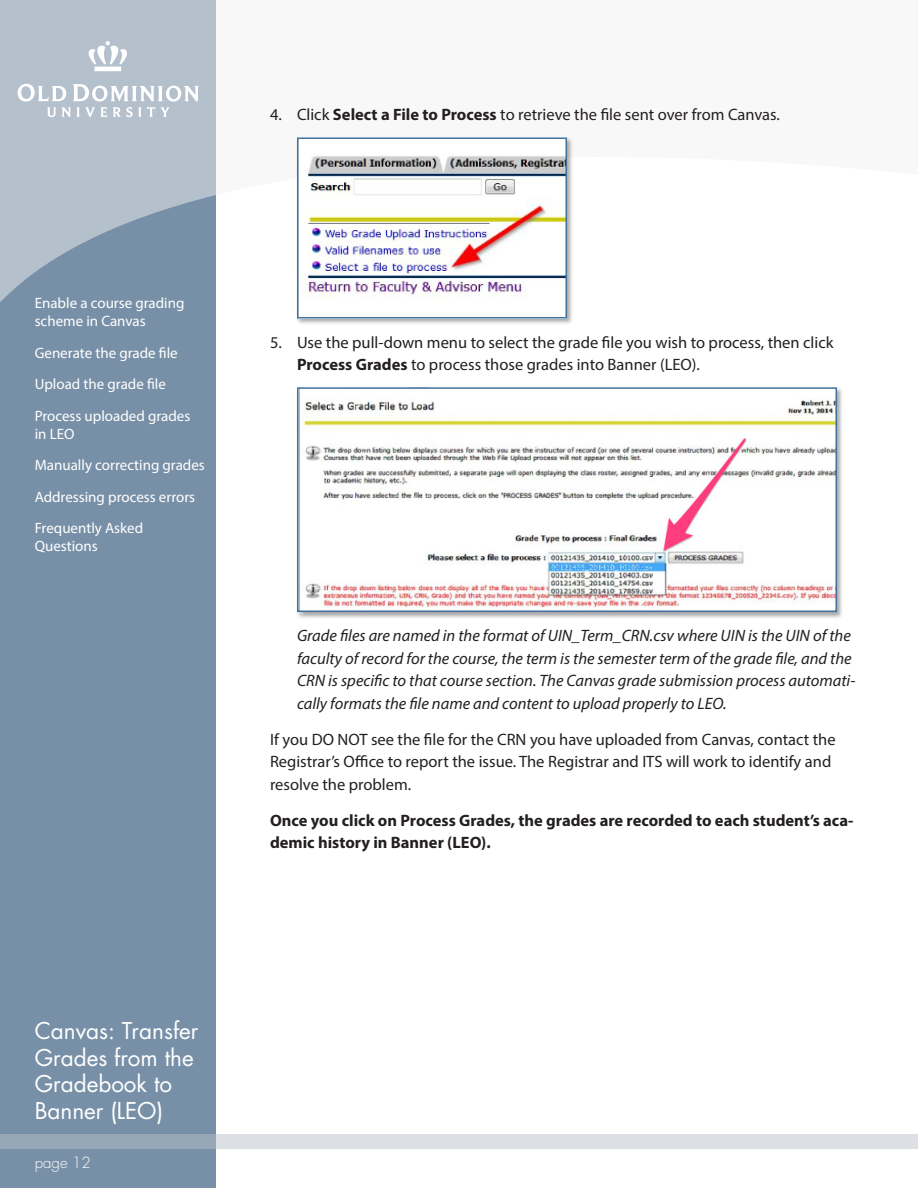
<style>
.page{position:relative;width:918px;height:1188px;background:#fff}
.page>*{position:absolute;margin:0;border:0;box-sizing:border-box;transform-origin:0 0}
.t1{font:22.5px/26.7px "Futura Std";color:#fff}
.body_copy{font:16.5px/22.5px "Myriad Pro";color:#231f20}
.body_copy-2{font:italic 16.5px/22.5px "Myriad Pro";color:#231f20}
.body_copy-3{font:700 16.5px/22.5px "Myriad Pro";color:#231f20}
.t2{font:15px/31.5px "Myriad Pro";color:#fff}
.t3{font:300 15px "Futura Std";color:#fff}
.s1{font-weight:700}
</style>
<div class="page">
<div style="left:0;top:0;width:216px;height:1188px;background:#7890a7"></div>
<svg style="left:0;top:0;width:216px;height:302px;fill:#b5c0cd"></svg>
<svg style="left:0;top:1134px;width:918px;height:14px;background:#ccd1d8"></svg>
<svg style="left:87px;top:41px;width:42px;height:30px"></svg>
<svg style="left:18px;top:84px;width:181px;height:33px;background:#c8d0d9"></svg>
<div style="left:296px;top:136px;width:277px;height:190px;background:#231f20;opacity:.4"></div>
<img style="left:300px;top:140px;width:264px;height:175px">
<div style="left:297px;top:137px;width:270px;height:181px;border:2px solid #41729e"></div>
<div style="left:296px;top:386px;width:547px;height:233px;background:#231f20;opacity:.4"></div>
<img style="left:300px;top:390px;width:534px;height:219px">
<div style="left:297px;top:387px;width:540px;height:225px;border:2px solid #41729e"></div>
<p class="body_copy" style="left:270px;top:103px;width:512px">4. Click <span class="s1">Select a File to Process</span> to retrieve the file sent over from Canvas.</p>
<p class="t2" style="left:35px;top:294px;width:151px;line-height:18px">Enable a course grading scheme in Canvas</p>
<p class="t2" style="left:35px;top:337px;width:157px">Generate the grade file<br>Upload the grade file<br>Process uploaded grades</p>
<p class="t2" style="left:35px;top:418px;width:172px">in LEO<br>Manually correcting grades<br>Addressing process errors<br>Frequently Asked</p>
<p class="t2" style="left:35px;top:530px;width:65px">Questions</p>
<p class="body_copy" style="left:297px;top:331px;width:538px;text-indent:-27px">5. Use the pull-down menu to select the grade file you wish to process, then click<br><span class="s1">Process Grades</span> to process those grades into Banner (LEO).</p>
<p class="body_copy-2" style="left:297px;top:624px;width:560px">Grade files are named in the format of UIN_Term_CRN.csv where UIN is the UIN of the faculty of record for the course, the term is the semester term of the grade file, and the CRN is specific to that course section. The Canvas grade submission process automati&shy;cally formats the file name and content to upload properly to LEO.</p>
<p class="body_copy" style="left:270px;top:728px;width:567px">If you DO NOT see the file for the CRN you have uploaded from Canvas, contact the<br>Registrar’s Office to report the issue. The Registrar and ITS will work to identify and resolve the problem.</p>
<p class="body_copy-3" style="left:270px;top:808px;width:585px">Once you click on Process Grades, the grades are recorded to each student’s aca&shy;demic history in Banner (LEO).</p>
<h1 class="t1" style="left:35px;top:1017px;width:165px">Canvas: Transfer<br>Grades from the<br>Gradebook to<br>Banner (LEO)</h1>
<p class="t3" style="left:35px;top:1153px;width:58px">page 12</p>
</div>
